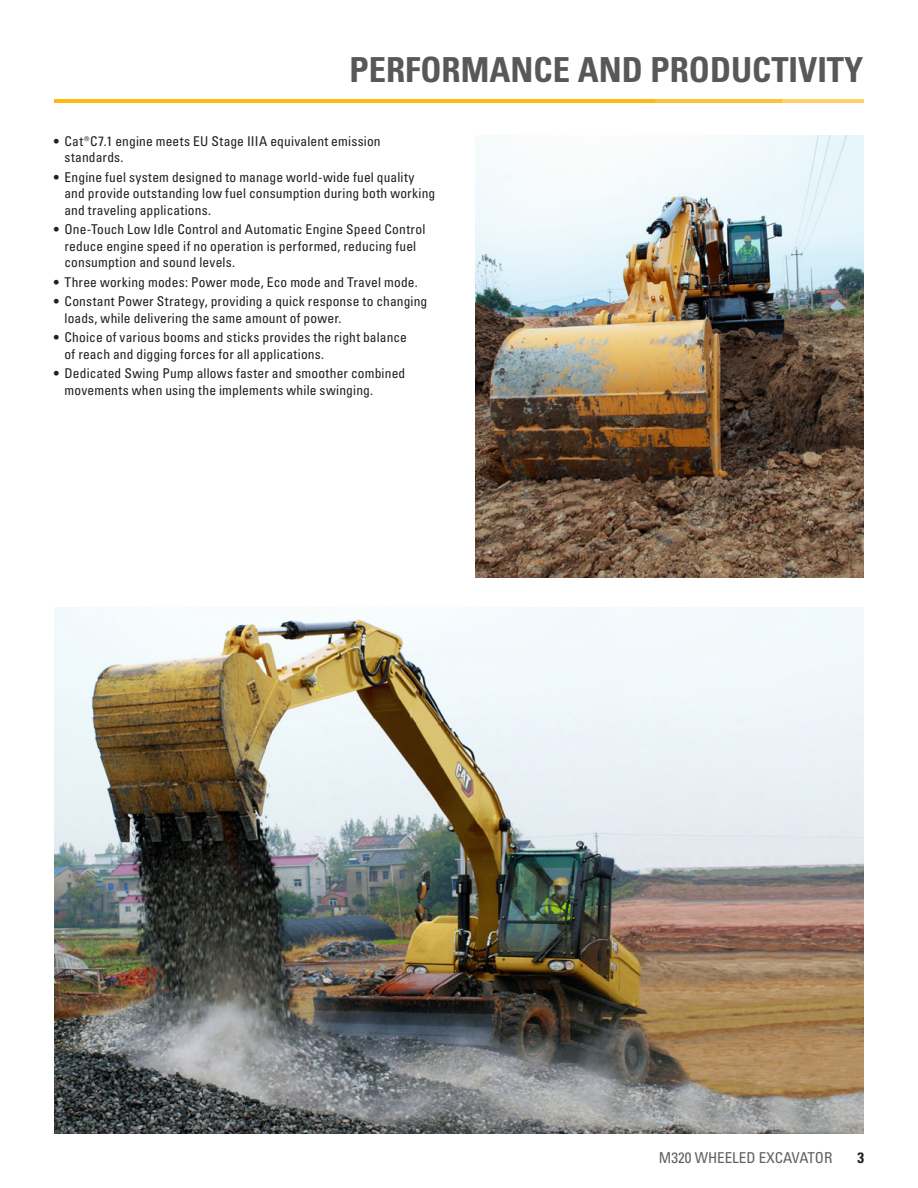
<style>
.page{position:relative;width:918px;height:1188px;background:#fff}
.page>*{position:absolute;margin:0;border:0;box-sizing:border-box;transform-origin:0 0}
.t1{font:34.5px "Univers LTCYR 67 Bold Cond";color:#57585a}
.t2{font:condensed 15px "Univers LTCYR 57";color:#5d6163}
.t3{font:15px "Univers LTCYR 67 Bold Cond";color:#231f20}
.t4{font:condensed 13.5px/16.5px "Univers LTCYR 57";letter-spacing:.01em;color:#231f20}
</style>
<div class="page">
<hr style="left:54px;top:99px;width:601px;height:4px;background:#fcba13">
<hr style="left:654px;top:99px;width:128px;height:4px;background:#fcc437">
<hr style="left:782px;top:99px;width:81px;height:4px;background:#fdd266">
<img style="left:54px;top:608px;width:809px;height:526px">
<img style="left:475px;top:135px;width:389px;height:443px">
<h1 class="t1" style="left:350px;top:48px;width:515px">PERFORMANCE AND PRODUCTIVITY</h1>
<p class="t4" style="left:65px;top:132px;width:318px;text-indent:-11px">• Cat®C7.1 engine meets EU Stage IIIA equivalent emission standards.</p>
<p class="t4" style="left:65px;top:168px;width:372px;text-indent:-11px">• Engine fuel system designed to manage world-wide fuel quality and provide outstanding low fuel consumption during both working and traveling applications.</p>
<p class="t4" style="left:65px;top:221px;width:362px;text-indent:-11px">• One-Touch Low Idle Control and Automatic Engine Speed Control reduce engine speed if no operation is performed, reducing fuel consumption and sound levels.</p>
<p class="t4" style="left:54px;top:273px;width:365px">• Three working modes: Power mode, Eco mode and Travel mode.</p>
<p class="t4" style="left:65px;top:293px;width:364px;text-indent:-11px">• Constant Power Strategy, providing a quick response to changing loads, while delivering the same amount of power.</p>
<p class="t4" style="left:65px;top:329px;width:344px;text-indent:-11px">• Choice of various booms and sticks provides the right balance of reach and digging forces for all applications.</p>
<p class="t4" style="left:65px;top:365px;width:342px;text-indent:-11px">• Dedicated Swing Pump allows faster and smoother combined movements when using the implements while swinging.</p>
<p class="t2" style="left:659px;top:1148px;width:175px">M320 WHEELED EXCAVATOR</p>
<p class="t3" style="left:857px;top:1148px;width:8px">3</p>
</div>
